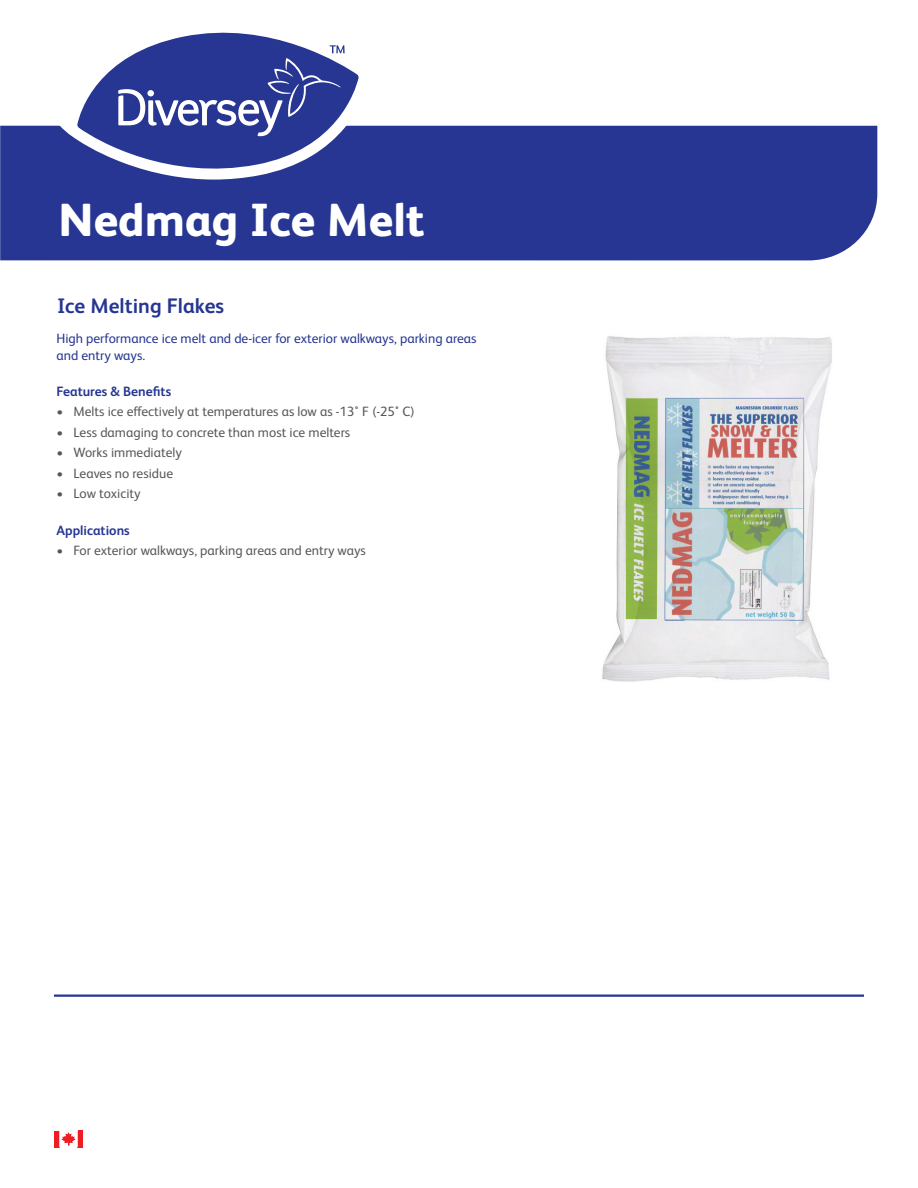
<style>
.page{position:relative;width:918px;height:1188px;background:#fff}
.page>*{position:absolute;margin:0;border:0;box-sizing:border-box;transform-origin:0 0}
.Fancy_Name_page_1{font:800 46.5px "FS Albert Pro";color:#fff}
.Product_Descriptor_p{font:700 21px "FS Albert Pro";color:#263692}
.t1{font:13.5px "FS Albert Pro";color:#57585a}
.Intro_sentence_page{font:13.5px/16.2px "FS Albert Pro";color:#263692}
.Section_headings{font:700 13.5px "FS Albert Pro";color:#263692}
</style>
<div class="page">
<div style="left:0;top:126px;width:877px;height:134px;background:#263692"></div>
<hr style="left:54px;top:995px;width:810px;height:2px;background:#263692">
<div style="left:78px;top:1131px;width:5px;height:16px;background:#ee1d23"></div>
<svg style="left:54px;top:1131px;width:24px;height:16px"></svg>
<img style="left:602px;top:336px;width:230px;height:346px">
<svg style="left:57px;top:125px;width:317px;height:55px;background:#37469a"></svg>
<svg style="left:77px;top:32px;width:282px;height:149px;fill:#263692"></svg>
<svg style="left:118px;top:45px;width:227px;height:91px;background:#4b58a4"></svg>
<p class="Fancy_Name_page_1" style="left:59px;top:183px;width:368px">Nedmag Ice Melt</p>
<p class="Product_Descriptor_p" style="left:57px;top:291px;width:169px">Ice Melting Flakes</p>
<p class="Intro_sentence_page" style="left:57px;top:330px;width:422px">High performance ice melt and de-icer for exterior walkways, parking areas and entry ways.</p>
<p class="Section_headings" style="left:57px;top:382px;width:116px">Features &amp; Benefits</p>
<p class="t1" style="left:57px;top:402px;width:360px">• Melts ice effectively at temperatures as low as -13˚ F (-25˚ C)</p>
<p class="t1" style="left:57px;top:423px;width:295px">• Less damaging to concrete than most ice melters</p>
<p class="t1" style="left:57px;top:443px;width:127px">• Works immediately</p>
<p class="t1" style="left:57px;top:464px;width:118px">• Leaves no residue</p>
<p class="t1" style="left:57px;top:484px;width:86px">• Low toxicity</p>
<p class="Section_headings" style="left:57px;top:521px;width:75px">Applications</p>
<p class="t1" style="left:57px;top:541px;width:311px">• For exterior walkways, parking areas and entry ways</p>
</div>
